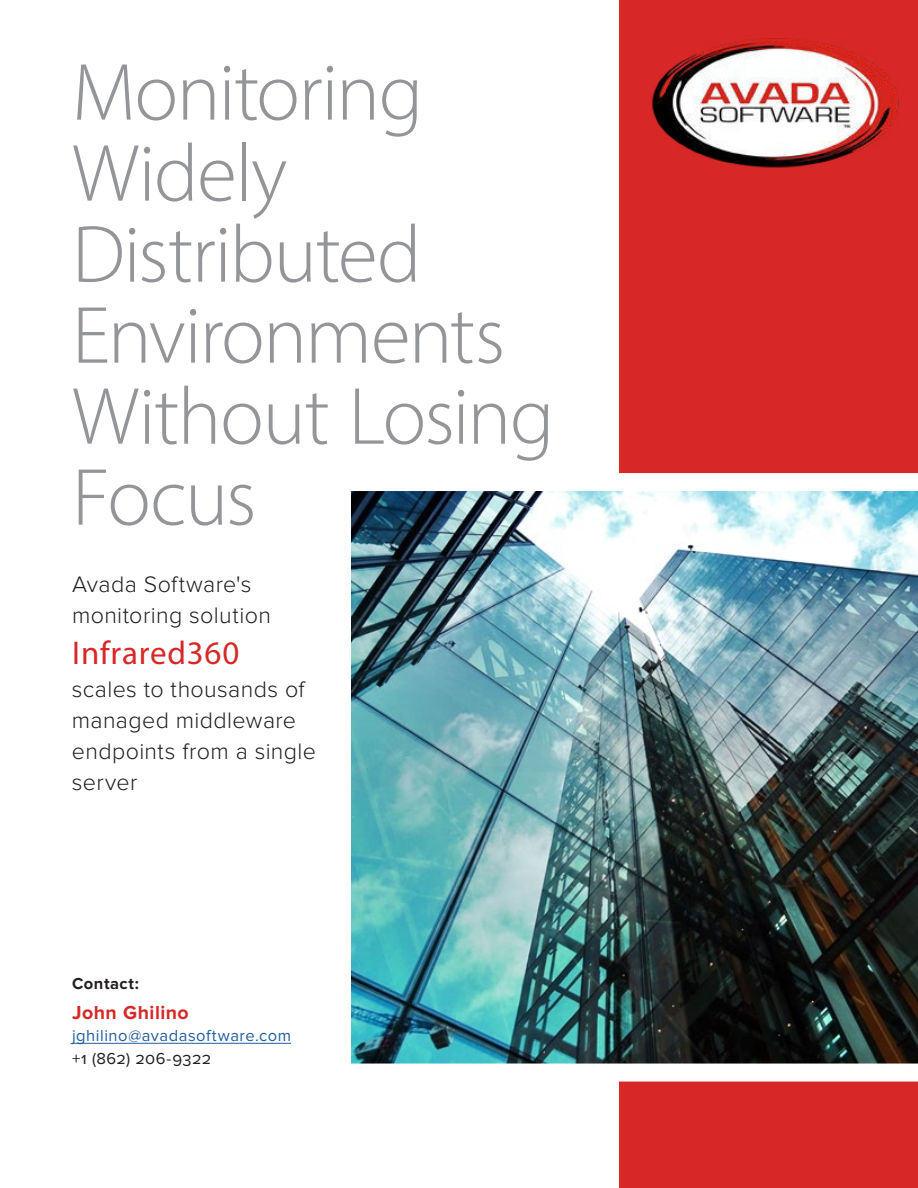
<style>
.page{position:relative;width:918px;height:1188px;background:#fff}
.page>*{position:absolute;margin:0;border:0;box-sizing:border-box;transform-origin:0 0}
.t1{font:300 81.75px/81px "Myriad Pro";letter-spacing:-.02em;color:#939598}
.t2{font:33px "Myriad Pro";letter-spacing:.025em;color:#d72827}
.t3{font:300 23.25px/30.8px "Proxima Nova";letter-spacing:.015em;color:#231f20}
.t4{font:700 19.5px "Proxima Nova";letter-spacing:.025em;color:#d72827}
.t5{font:16.5px "Proxima Nova";letter-spacing:.03em;color:#215e9e}
.t6{font:16.5px "Proxima Nova";letter-spacing:.02em;color:#231f20}
.t7{font:700 16.5px "Proxima Nova";letter-spacing:.035em;color:#231f20}
</style>
<div class="page">
<div style="left:620px;top:0;width:298px;height:1188px;background:#d72827"></div>
<img style="left:351px;top:464px;width:567px;height:627px">
<img style="left:652px;top:38px;width:247px;height:130px">
<hr style="left:72px;top:1043px;width:219px;height:1px;background:#215e9e">
<h1 class="t1" style="left:72px;top:59px;width:484px">Monitoring<br>Widely<br>Distributed<br>Environments<br>Without Losing<br>Focus</h1>
<p class="t3" style="left:72px;top:570px;width:200px">Avada Software's monitoring solution</p>
<h2 class="t2" style="left:72px;top:640px;width:169px">Infrared360</h2>
<p class="t3" style="left:72px;top:675px;width:246px">scales to thousands of managed middleware endpoints from a single server</p>
<p class="t7" style="left:72px;top:977px;width:68px">Contact:</p>
<p class="t4" style="left:72px;top:1004px;width:118px">John Ghilino</p>
<p class="t5" style="left:72px;top:1029px;width:221px">jghilino@avadasoftware.com</p>
<p class="t6" style="left:72px;top:1051px;width:141px">+1 (862) 206-9322</p>
</div>
